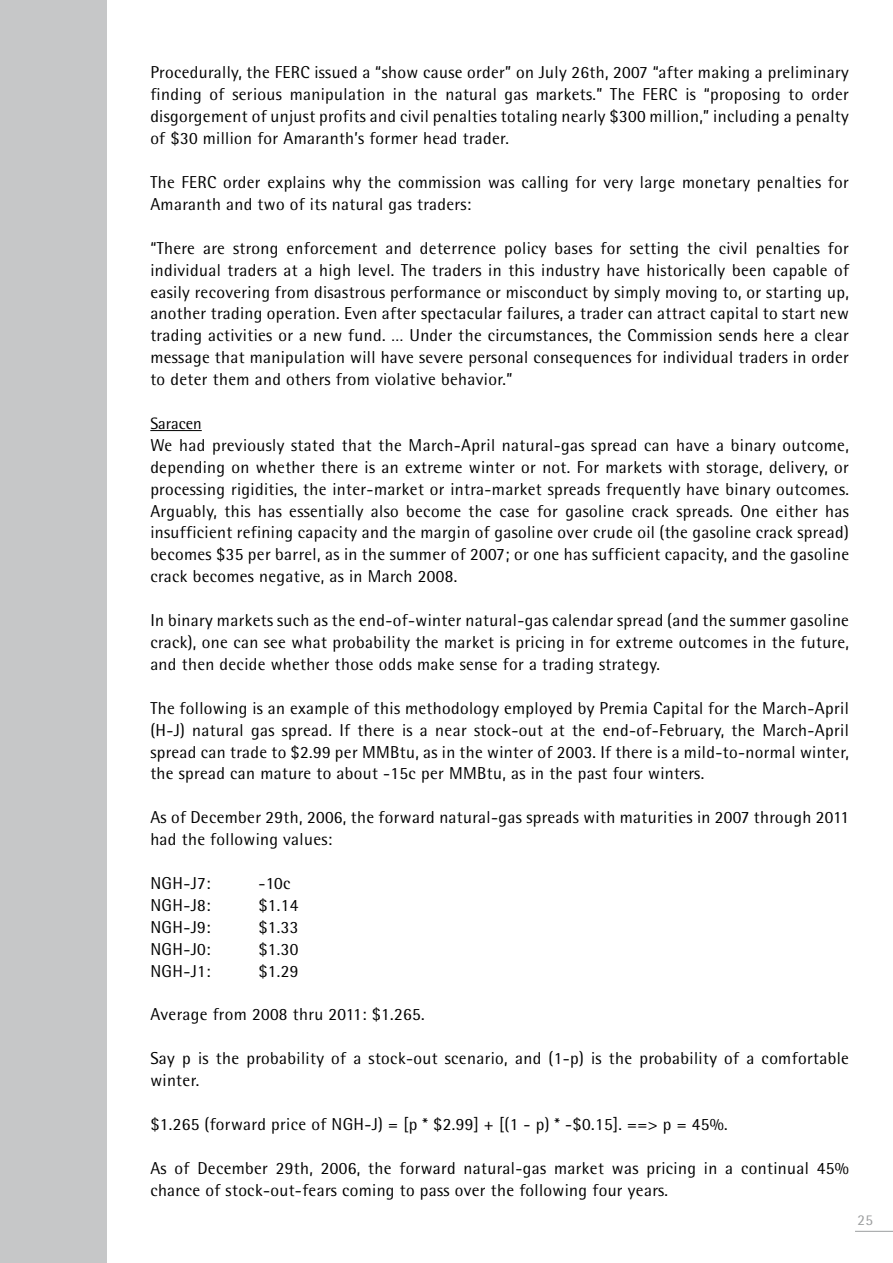
<style>
.page{position:relative;width:893px;height:1263px;background:#fff}
.page>*{position:absolute;margin:0;border:0;box-sizing:border-box;transform-origin:0 0}
.t1{font:17.25px/21.9px "Rotis Semi Sans";letter-spacing:.02em;color:#000;text-align:justify}
.t2{font:16.5px "Rotis Semi Sans";color:#000}
.t3{font:15px "Rotis Semi Sans";color:#9c9e9f}
</style>
<div class="page">
<div style="left:0;top:0;width:106px;height:1263px;background:#c6c7c8"></div>
<hr style="left:150px;top:430px;width:52px;height:1px;background:#000">
<hr style="left:855px;top:1231px;width:38px;height:1px;background:#9c9e9f">
<p class="t1" style="left:150px;top:62px;width:700px">Procedurally, the FERC issued a “show cause order” on July 26th, 2007 “after making a preliminary finding of serious manipulation in the natural gas markets.” The FERC is “proposing to order disgorgement of unjust profits and civil penalties totaling nearly $300 million,” including a penalty of $30 million for Amaranth’s former head trader.</p>
<p class="t1" style="left:150px;top:171px;width:700px">The FERC order explains why the commission was calling for very large monetary penalties for<br>Amaranth and two of its natural gas traders:</p>
<p class="t1" style="left:150px;top:237px;width:700px">“There are strong enforcement and deterrence policy bases for setting the civil penalties for individual traders at a high level. The traders in this industry have historically been capable of easily recovering from disastrous performance or misconduct by simply moving to, or starting up, another trading operation. Even after spectacular failures, a trader can attract capital to start new trading activities or a new fund. … Under the circumstances, the Commission sends here a clear message that manipulation will have severe personal consequences for individual traders in order to deter them and others from violative behavior.”</p>
<p class="t2" style="left:150px;top:414px;width:53px">Saracen</p>
<p class="t1" style="left:150px;top:434px;width:700px">We had previously stated that the March-April natural-gas spread can have a binary outcome, depending on whether there is an extreme winter or not. For markets with storage, delivery, or processing rigidities, the inter-market or intra-market spreads frequently have binary outcomes.<br>Arguably, this has essentially also become the case for gasoline crack spreads. One either has insufficient refining capacity and the margin of gasoline over crude oil (the gasoline crack spread) becomes $35 per barrel, as in the summer of 2007; or one has sufficient capacity, and the gasoline crack becomes negative, as in March 2008.</p>
<p class="t1" style="left:150px;top:609px;width:700px">In binary markets such as the end-of-winter natural-gas calendar spread (and the summer gasoline crack), one can see what probability the market is pricing in for extreme outcomes in the future, and then decide whether those odds make sense for a trading strategy.</p>
<p class="t1" style="left:150px;top:697px;width:700px">The following is an example of this methodology employed by Premia Capital for the March-April (H-J) natural gas spread. If there is a near stock-out at the end-of-February, the March-April spread can trade to $2.99 per MMBtu, as in the winter of 2003. If there is a mild-to-normal winter, the spread can mature to about -15c per MMBtu, as in the past four winters.</p>
<p class="t1" style="left:150px;top:806px;width:700px">As of December 29th, 2006, the forward natural-gas spreads with maturities in 2007 through 2011 had the following values:</p>
<p class="t1" style="left:150px;top:872px;width:62px">NGH-J7:</p>
<p class="t1" style="left:258px;top:872px;width:34px">-10c</p>
<p class="t1" style="left:150px;top:894px;width:62px">NGH-J8:</p>
<p class="t1" style="left:258px;top:894px;width:42px">$1.14</p>
<p class="t1" style="left:150px;top:916px;width:62px">NGH-J9:</p>
<p class="t1" style="left:258px;top:916px;width:42px">$1.33</p>
<p class="t1" style="left:150px;top:938px;width:62px">NGH-J0:</p>
<p class="t1" style="left:258px;top:938px;width:42px">$1.30</p>
<p class="t1" style="left:150px;top:960px;width:62px">NGH-J1:</p>
<p class="t1" style="left:258px;top:960px;width:42px">$1.29</p>
<p class="t1" style="left:150px;top:1003px;width:276px">Average from 2008 thru 2011: $1.265.</p>
<p class="t1" style="left:150px;top:1047px;width:700px">Say p is the probability of a stock-out scenario, and (1-p) is the probability of a comfortable winter.</p>
<p class="t1" style="left:150px;top:1113px;width:579px">$1.265 (forward price of NGH-J) = [p * $2.99] + [(1 - p) * -$0.15]. ==&gt; p = 45%.</p>
<p class="t1" style="left:150px;top:1157px;width:700px">As of December 29th, 2006, the forward natural-gas market was pricing in a continual 45% chance of stock-out-fears coming to pass over the following four years.</p>
<p class="t3" style="left:858px;top:1211px;width:17px">25</p>
</div>
